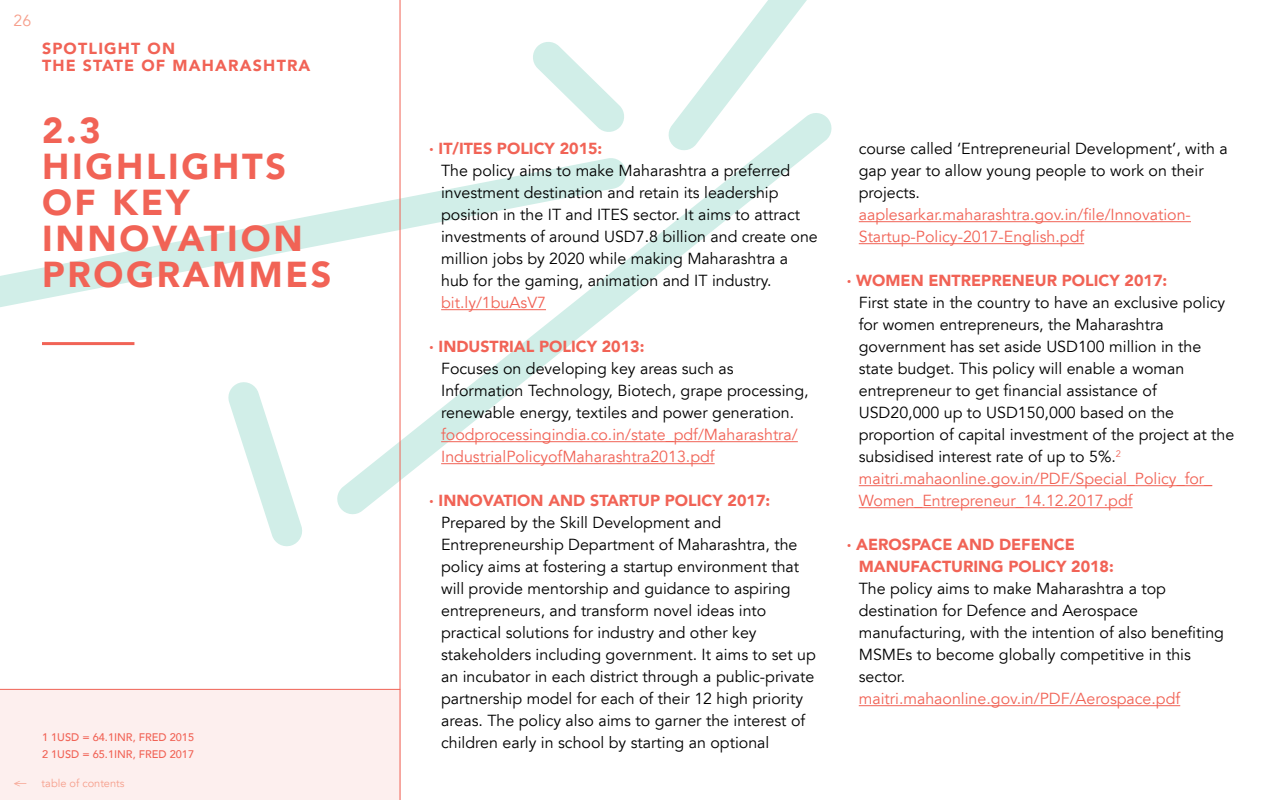
<style>
.page{position:relative;width:1280px;height:800px;background:#fff}
.page>*{position:absolute;margin:0;border:0;box-sizing:border-box;transform-origin:0 0}
.t1{font:900 36px/36px "Avenir LT";letter-spacing:.075em;color:#f16356}
.t2{font:16px/22px "Avenir LT";color:#000}
.t3{font:900 16px/17px "Avenir LT";letter-spacing:.075em;color:#f16356}
.t4{font:16px "Avenir LT";color:#f69f8c}
.t5{font:500 11px "Avenir LT";color:#f16356}
.t6{font:11px "Avenir LT";color:#f69f8c}
.s1{font-weight:900;color:#f16356}
.s2{color:#f16356}
</style>
<div class="page">
<svg style="left:228px;top:382px;width:74px;height:165px"></svg>
<svg style="left:533px;top:42px;width:90px;height:69px"></svg>
<svg style="left:0;top:211px;width:335px;height:96px"></svg>
<svg style="left:335px;top:111px;width:476px;height:405px"></svg>
<svg style="left:667px;top:0;width:165px;height:152px"></svg>
<hr style="left:400px;top:0;width:1px;height:800px;background:#f16356">
<hr style="left:42px;top:342px;width:92px;height:3px;background:#f16356">
<hr style="left:0;top:689px;width:400px;height:1px;background:#f16356">
<div style="left:0;top:690px;width:401px;height:110px;background:#fdefee"></div>
<hr style="left:441px;top:309px;width:105px;height:1px;background:#f16356">
<hr style="left:441px;top:441px;width:357px;height:1px;background:#f16356">
<hr style="left:441px;top:463px;width:274px;height:1px;background:#f16356">
<hr style="left:859px;top:221px;width:332px;height:1px;background:#f16356">
<hr style="left:859px;top:243px;width:225px;height:1px;background:#f16356">
<hr style="left:859px;top:485px;width:353px;height:1px;background:#f16356">
<hr style="left:859px;top:507px;width:274px;height:1px;background:#f16356">
<hr style="left:859px;top:705px;width:321px;height:1px;background:#f16356">
<p class="t4" style="left:14px;top:11px;width:19px">26</p>
<p class="t3" style="left:42px;top:40px;width:270px">SPOTLIGHT ON<br>THE STATE OF MAHARASHTRA</p>
<p class="t1" style="left:42px;top:112px;width:291px">2.3<br>HIGHLIGHTS<br>OF KEY<br>INNOVATION<br>PROGRAMMES</p>
<p class="t5" style="left:42px;top:731px;width:154px">1 1USD = 64.1INR, FRED 2015</p>
<p class="t5" style="left:42px;top:748px;width:154px">2 1USD = 65.1INR, FRED 2017</p>
<p class="t6" style="left:14px;top:777px;width:14px">&lt;—</p>
<p class="t6" style="left:42px;top:777px;width:84px">table of contents</p>
<p class="t2" style="left:441px;top:138px;width:378px;text-indent:-12px"><span class="s1">· IT/ITES POLICY 2015:<br></span>The policy aims to make Maharashtra a preferred investment destination and retain its leadership position in the IT and ITES sector. It aims to attract investments of around USD7.8 billion and create one million jobs by 2020 while making Maharashtra a hub for the gaming, animation and IT industry. <span class="s2">bit.ly/1buAsV7</span></p>
<p class="t2" style="left:441px;top:336px;width:369px;text-indent:-12px"><span class="s1">· INDUSTRIAL POLICY 2013:<br></span>Focuses on developing key areas such as Information Technology, Biotech, grape processing, renewable energy, textiles and power generation. <span class="s2">foodprocessingindia.co.in/state_pdf/Maharashtra/ IndustrialPolicyofMaharashtra2013.pdf</span></p>
<p class="t2" style="left:441px;top:490px;width:376px;text-indent:-12px"><span class="s1">· INNOVATION AND STARTUP POLICY 2017:<br></span>Prepared by the Skill Development and Entrepreneurship Department of Maharashtra, the policy aims at fostering a startup environment that will provide mentorship and guidance to aspiring entrepreneurs, and transform novel ideas into practical solutions for industry and other key stakeholders including government. It aims to set up an incubator in each district through a public-private partnership model for each of their 12 high priority areas. The policy also aims to garner the interest of children early in school by starting an optional</p>
<p class="t2" style="left:859px;top:138px;width:370px">course called ‘Entrepreneurial Development’, with a gap year to allow young people to work on their projects. <span class="s2">aaplesarkar.maharashtra.gov.in/file/Innovation-Startup-Policy-2017-English.pdf</span></p>
<p class="t2" style="left:859px;top:270px;width:377px;text-indent:-12px"><span class="s1">· WOMEN ENTREPRENEUR POLICY 2017:<br></span>First state in the country to have an exclusive policy for women entrepreneurs, the Maharashtra government has set aside USD100 million in the state budget. This policy will enable a woman entrepreneur to get financial assistance of USD20,000 up to USD150,000 based on the proportion of capital investment of the project at the subsidised interest rate of up to 5%.<sup>2 </sup><span class="s2">maitri.mahaonline.gov.in/PDF/Special_Policy_for_ Women_Entrepreneur_14.12.2017.pdf</span></p>
<p class="t2" style="left:859px;top:534px;width:367px;text-indent:-12px"><span class="s1">· AEROSPACE AND DEFENCE<br>MANUFACTURING POLICY 2018:<br></span>The policy aims to make Maharashtra a top destination for Defence and Aerospace manufacturing, with the intention of also benefiting MSMEs to become globally competitive in this sector. <span class="s2">maitri.mahaonline.gov.in/PDF/Aerospace.pdf</span></p>
</div>
